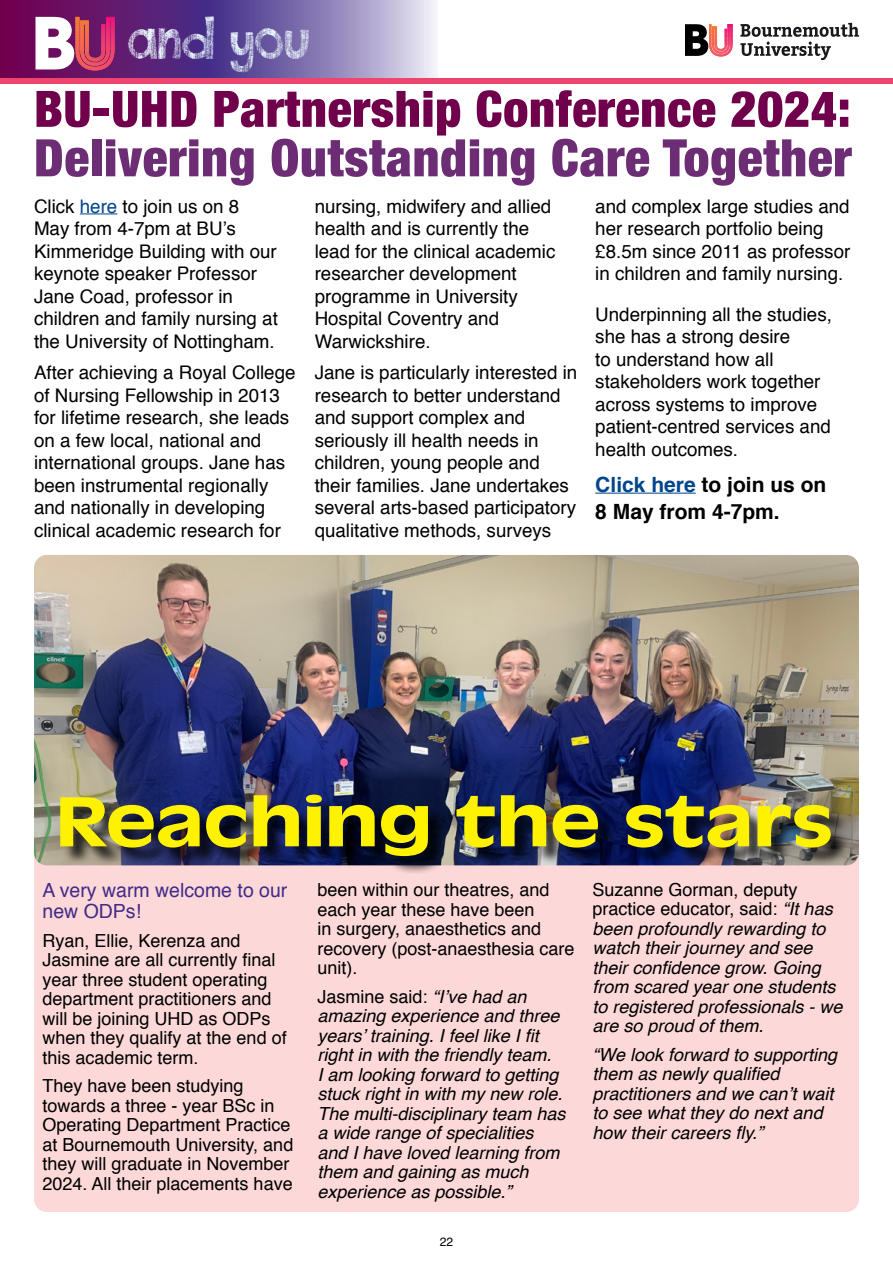
<style>
.page{position:relative;width:893px;height:1263px;background:#fff}
.page>*{position:absolute;margin:0;border:0;box-sizing:border-box;transform-origin:0 0}
.t1{font:500 73.5px "Antique Oli";letter-spacing:-.01em;color:#fff200;scale:1.24 1}
.t2{font:900 condensed 51.75px "Helvetica Neue";letter-spacing:.015em;color:#6d2d75}
.t3{font:900 condensed 50.25px "Helvetica Neue";letter-spacing:.015em;color:#70004b}
.t4{font:31.5px "DJB This Fontis Worn";color:#eaf6fd}
.t5{font:700 21px/27px "Helvetica";color:#000}
.t6{font:19.5px/21px "Helvetica";color:#422c88}
.t7{font:18.75px/22.5px "Helvetica";color:#000}
.t8{font:italic 18px/19.5px "Helvetica";color:#000}
.t9{font:18px/19.5px "Helvetica";color:#000}
.t10{font:12px "Helvetica";color:#000}
.s1{color:#00468b}
.s2{font-style:normal}
</style>
<div class="page">
<div style="left:34px;top:681px;width:825px;height:531px;background:#fcd8d8;border-radius:13px"></div>
<svg style="left:0;top:0;width:437px;height:78px;background:#7c599b"></svg>
<svg style="left:36px;top:17px;width:79px;height:53px"></svg>
<hr style="left:80px;top:213px;width:37px;height:1px;background:#00468b">
<hr style="left:595px;top:493px;width:101px;height:1px;background:#00468b">
<svg style="left:740px;top:23px;width:119px;height:37px"></svg>
<svg style="left:685px;top:24px;width:48px;height:32px"></svg>
<div style="left:0;top:78px;width:893px;height:6px;background:#ef446d"></div>
<img style="left:34px;top:555px;width:825px;height:310px">
<div style="left:63px;top:797px;width:786px;height:78px;background:#000;opacity:.75"></div>
<h3 class="t4" style="left:128px;top:29px;width:184px">and you</h3>
<h3 class="t3" style="left:34px;top:68px;width:818px">BU-UHD Partnership Conference 2024:</h3>
<h2 class="t2" style="left:34px;top:115px;width:819px">Delivering Outstanding Care Together</h2>
<p class="t7" style="left:34px;top:195px;width:245px">Click <span class="s1">here</span> to join us on 8<br>May from 4-7pm at BU’s<br>Kimmeridge Building with our keynote speaker Professor<br>Jane Coad, professor in children and family nursing at the University of Nottingham.</p>
<p class="t7" style="left:34px;top:362px;width:263px">After achieving a Royal College of Nursing Fellowship in 2013 for lifetime research, she leads on a few local, national and international groups. Jane has been instrumental regionally and nationally in developing clinical academic research for</p>
<p class="t7" style="left:595px;top:195px;width:257px">and complex large studies and her research portfolio being £8.5m since 2011 as professor in children and family nursing.</p>
<p class="t7" style="left:595px;top:303px;width:238px">Underpinning all the studies, she has a strong desire<br>to understand how all stakeholders work together across systems to improve patient-centred services and health outcomes.</p>
<p class="t5" style="left:595px;top:471px;width:233px"><span class="s1">Click here</span> to join us on<br>8 May from 4-7pm.</p>
<p class="t7" style="left:315px;top:195px;width:242px">nursing, midwifery and allied health and is currently the lead for the clinical academic researcher development programme in University<br>Hospital Coventry and<br>Warwickshire.</p>
<p class="t7" style="left:315px;top:362px;width:264px">Jane is particularly interested in research to better understand and support complex and seriously ill health needs in children, young people and their families. Jane undertakes several arts-based participatory qualitative methods, surveys</p>
<h1 class="t1" style="left:55px;top:781px;width:629px">Reaching the stars</h1>
<p class="t6" style="left:43px;top:880px;width:246px">A very warm welcome to our new ODPs!</p>
<p class="t9" style="left:43px;top:931px;width:246px">Ryan, Ellie, Kerenza and<br>Jasmine are all currently final year three student operating department practitioners and will be joining UHD as ODPs when they qualify at the end of this academic term.</p>
<p class="t9" style="left:43px;top:1077px;width:252px">They have been studying towards a three - year BSc in<br>Operating Department Practice at Bournemouth University, and they will graduate in November<br>2024. All their placements have</p>
<p class="t9" style="left:317px;top:880px;width:259px">been within our theatres, and each year these have been<br>in surgery, anaesthetics and recovery (post-anaesthesia care unit).</p>
<p class="t8" style="left:317px;top:987px;width:250px"><span class="s2">Jasmine said:</span> “I’ve had an amazing experience and three years’ training. I feel like I fit right in with the friendly team.<br>I am looking forward to getting stuck right in with my new role.<br>The multi-disciplinary team has a wide range of specialities and I have loved learning from them and gaining as much experience as possible.”</p>
<p class="t10" style="left:440px;top:1233px;width:15px">22</p>
<p class="t8" style="left:592px;top:880px;width:252px"><span class="s2">Suzanne Gorman, deputy practice educator, said:</span> “It has been profoundly rewarding to watch their journey and see their confidence grow. Going from scared year one students to registered professionals - we are so proud of them.</p>
<p class="t8" style="left:592px;top:1045px;width:246px">“We look forward to supporting them as newly qualified practitioners and we can’t wait to see what they do next and how their careers fly.”</p>
</div>
